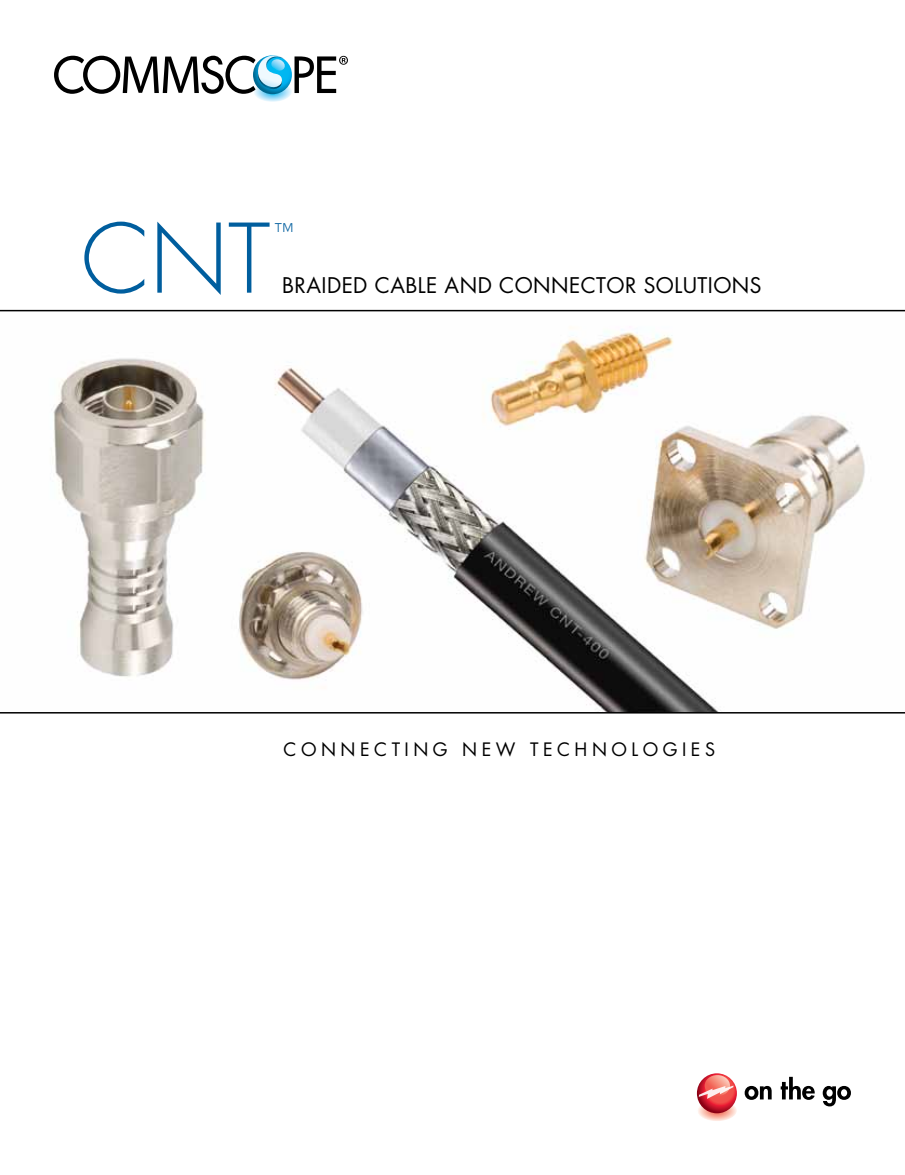
<style>
.page{position:relative;width:905px;height:1175px;background:#fff}
.page>*{position:absolute;margin:0;border:0;box-sizing:border-box;transform-origin:0 0}
.t1{font:300 93px "Futura Std";color:#005e9e}
.t2{font:21px "Futura Std";letter-spacing:.02em;color:#000}
.t3{font:300 21px "Futura Std";color:#005e9e}
.t4{font:18px "Futura Std";letter-spacing:.25em;color:#000}
</style>
<div class="page">
<svg style="left:54px;top:55px;width:294px;height:47px"></svg>
<svg style="left:744px;top:1085px;width:27px;height:14px"></svg>
<svg style="left:780px;top:1076px;width:34px;height:23px"></svg>
<svg style="left:822px;top:1085px;width:28px;height:21px"></svg>
<svg style="left:697px;top:1073px;width:40px;height:40px"></svg>
<svg style="left:697px;top:1075px;width:40px;height:46px"></svg>
<svg style="left:0;top:310px;width:904px;height:403px"></svg>
<h1 class="t1" style="left:81px;top:202px;width:190px">CNT</h1>
<p class="t3" style="left:274px;top:218px;width:21px">™</p>
<p class="t2" style="left:282px;top:272px;width:481px">BRAIDED CABLE AND CONNECTOR SOLUTIONS</p>
<p class="t4" style="left:284px;top:738px;width:433px">CONNECTING N EW TECHNOLOGIES</p>
</div>
